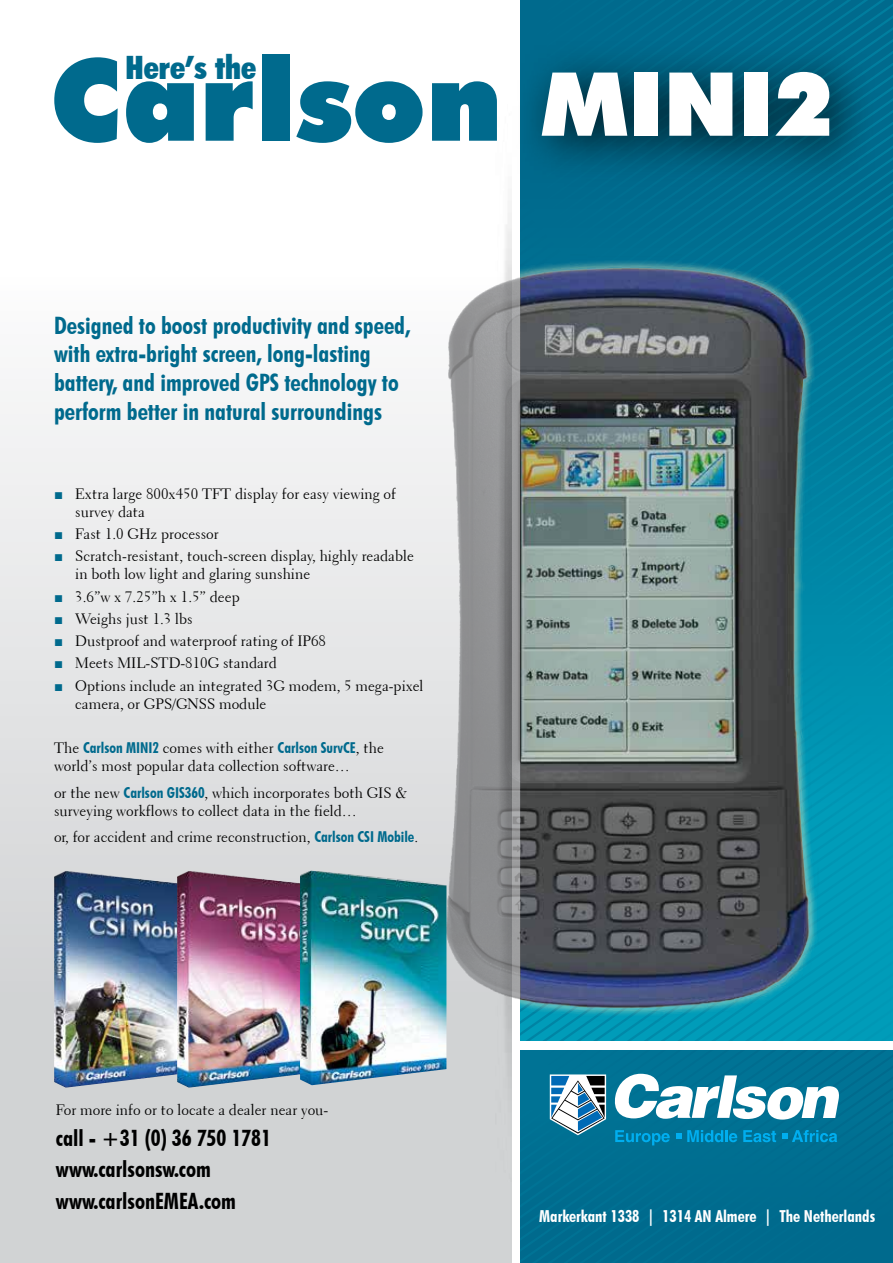
<style>
.page{position:relative;width:893px;height:1263px;background:#fff}
.page>*{position:absolute;margin:0;border:0;box-sizing:border-box;transform-origin:0 0}
.t1{font:900 114px "Futura BT";color:#006a8d}
.t2{font:900 88.35px "Futura BT";color:#fff}
.t3{font:900 condensed 32.25px "Futura BT";color:#006a8d}
.t4{font:700 condensed 24px/28.8px "Futura BT";color:#006a8d}
.t5{font:700 condensed 22.5px/31.2px "Futura BT";color:#000}
.t6{font:700 condensed 16.5px "Futura BT";color:#fff}
.t7{font:15px/18px "Transitional 521 BT Roman A";color:#000}
.t8{font:700 condensed 15px "Futura BT";color:#006a8d}
.s1{font-family:"Times New Roman";color:#006a8d}
.s2{font-family:"Transitional 521 BT Roman A";font-weight:400;font-stretch:normal;color:#000}
.s3{font-family:"Futura BT";font-weight:700;font-stretch:condensed;color:#006a8d}
</style>
<div class="page">
<div style="left:843px;top:554px;width:50px;height:80px;background:#008aa9"></div>
<svg style="left:520px;top:175px;width:373px;height:81px;background:#006e90"></svg>
<svg style="left:520px;top:932px;width:373px;height:108px;background:#0099b6"></svg>
<svg style="left:843px;top:256px;width:50px;height:298px;background:#007c9d"></svg>
<svg style="left:843px;top:634px;width:50px;height:298px;background:#0096b4"></svg>
<svg style="left:520px;top:0;width:373px;height:175px;background:#006c8f"></svg>
<div style="left:0;top:0;width:512px;height:1263px;background:linear-gradient(to bottom,#fff,#c9cbcd)"></div>
<img style="left:495px;top:104px;width:17px;height:1077px">
<div style="left:511px;top:40px;width:369px;height:147px;background:#000;opacity:.75"></div>
<img style="left:425px;top:254px;width:418px;height:771px">
<svg style="left:520px;top:1050px;width:373px;height:213px;background:#167a9a"></svg>
<img style="left:54px;top:871px;width:123px;height:217px">
<img style="left:177px;top:871px;width:146px;height:217px">
<img style="left:300px;top:871px;width:146px;height:214px">
<h3 class="t3" style="left:125px;top:48px;width:132px">Here’s the</h3>
<h1 class="t1" style="left:49px;top:31px;width:454px">Carlson</h1>
<h2 class="t2" style="left:541px;top:51px;width:295px">MINI2</h2>
<h3 class="t4" style="left:54px;top:310px;width:358px">Designed to boost productivity and speed, with extra-bright screen, long-lasting battery, and improved GPS technology to perform better in natural surroundings</h3>
<p class="t7" style="left:75px;top:485px;width:322px;text-indent:-21px"><span class="s1">■</span> Extra large 800x450 TFT display for easy viewing of survey data</p>
<p class="t7" style="left:54px;top:525px;width:166px"><span class="s1">■</span> Fast 1.0 GHz processor</p>
<p class="t7" style="left:75px;top:547px;width:340px;text-indent:-21px"><span class="s1">■</span> Scratch-resistant, touch-screen display, highly readable in both low light and glaring sunshine</p>
<p class="t7" style="left:54px;top:588px;width:187px"><span class="s1">■</span> 3.6”w x 7.25”h x 1.5” deep</p>
<p class="t7" style="left:54px;top:610px;width:140px"><span class="s1">■</span> Weighs just 1.3 lbs</p>
<p class="t7" style="left:54px;top:632px;width:274px"><span class="s1">■</span> Dustproof and waterproof rating of IP68</p>
<p class="t7" style="left:54px;top:654px;width:224px"><span class="s1">■</span> Meets MIL-STD-810G standard</p>
<p class="t7" style="left:75px;top:677px;width:350px;text-indent:-21px"><span class="s1">■</span> Options include an integrated 3G modem, 5 mega-pixel camera, or GPS/GNSS module</p>
<p class="t8" style="left:54px;top:739px;width:331px"><span class="s2">The</span> Carlson MINI2 <span class="s2">comes with either</span> Carlson SurvCE<span class="s2">, the</span></p>
<p class="t7" style="left:54px;top:753px;width:355px;line-height:26.5px">world’s most popular data collection software…<br>or the new <span class="s3">Carlson GIS360</span>, which incorporates both GIS &amp;</p>
<p class="t7" style="left:54px;top:797px;width:366px;line-height:26.5px">surveying workflows to collect data in the field…<br>or, for accident and crime reconstruction, <span class="s3">Carlson CSI Mobile</span>.</p>
<p class="t7" style="left:56px;top:1101px;width:274px">For more info or to locate a dealer near you-</p>
<h3 class="t5" style="left:56px;top:1122px;width:217px">call - +31 (0) 36 750 1781 www.carlsonsw.com www.carlsonEMEA.com</h3>
<p class="t6" style="left:539px;top:1205px;width:338px">Markerkant 1338 | 1314 AN Almere | The Netherlands</p>
</div>
